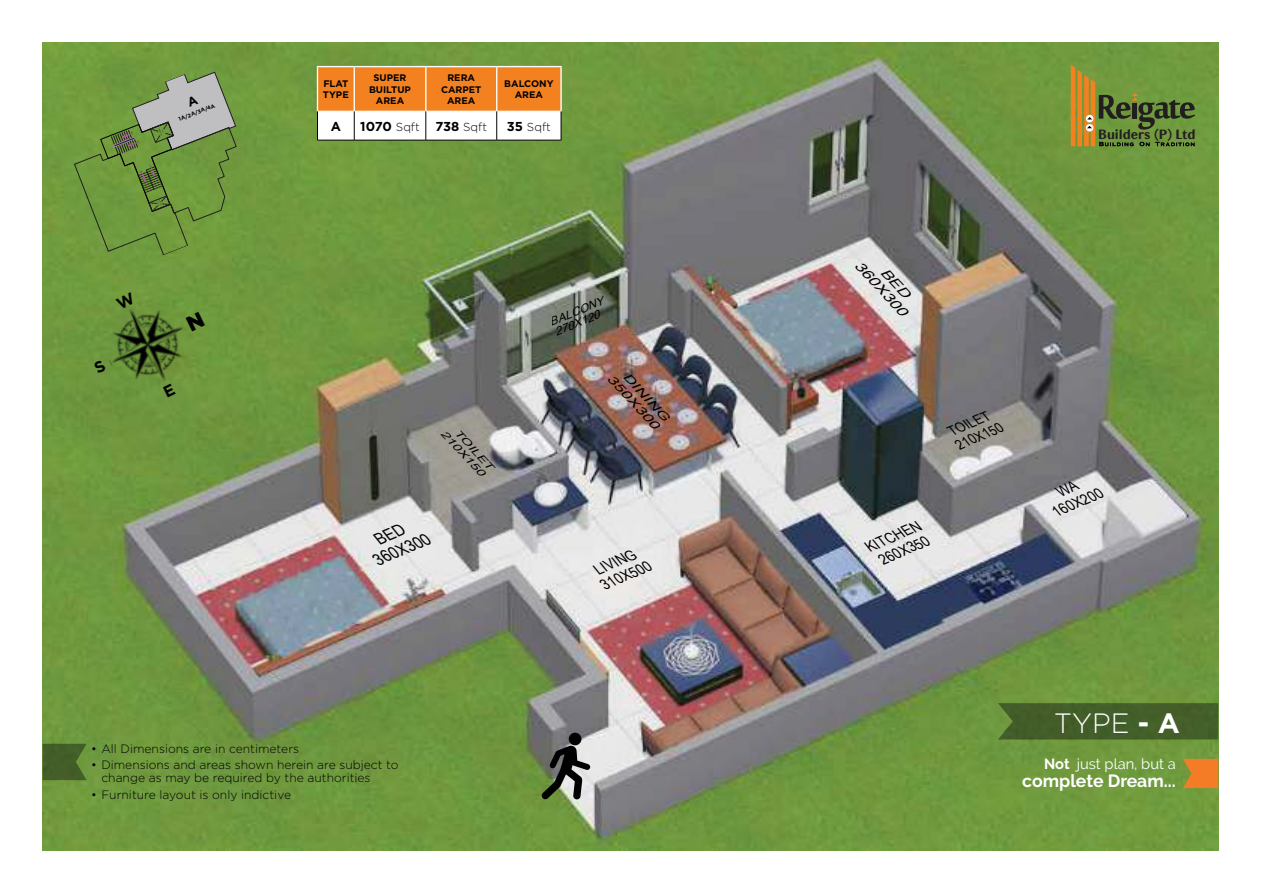
<style>
.page{position:relative;width:1263px;height:893px;background:#fff}
.page>*{position:absolute;margin:0;border:0;box-sizing:border-box;transform-origin:0 0}
.t1{font:300 27.9px "Gotham";color:#fff}
.t2{font:700 17.55px "Raleway";color:#fff}
.t3{font:italic 16.8px/18.6px "Arial Narrow";color:#010102;scale:1.08 1}
.t4{font:italic 15px/16.6px "Arial Narrow";color:#010102;text-align:center;scale:1.08 1}
.t5{font:14.7px "Raleway";color:#fff}
.t6{font:italic 14.1px/15.6px "Arial Narrow";color:#010102;scale:1.08 1}
.t7{font:700 13.05px "Chong Old Style W01";color:#221e1f;scale:1.09 1}
.t8{font:italic 12.9px/14.4px "Arial Narrow";color:#010102;scale:1.63 1}
.t9{font:700 12.9px "Gotham";color:#010102}
.t10{font:300 12.15px/13.2px "Gotham";color:#010102}
.t11{font:300 11.55px "Gotham";color:#010102}
.t12{font:italic 11.4px "Arial Narrow";color:#010102;scale:1.85 1}
.t13{font:italic 11.1px/11.2px "Arial Narrow";color:#010102;scale:1.31 1}
.t14{font:italic 9.75px "Arial Narrow";color:#010102;scale:1.85 1}
.t15{font:700 9.6px/11.4px "Gotham";color:#010102;text-align:center}
.t16{font:700 5.55px "Gotham";color:#010102}
.s1{font-weight:700;font-size:12.9px}
.s2{font-weight:700}
</style>
<div class="page">
<img style="left:43px;top:42px;width:1175px;height:809px">
<div style="left:998px;top:703px;width:220px;height:36px;background:#435e29"></div>
<svg style="left:43px;top:744px;width:44px;height:36px;background:#48652b"></svg>
<svg style="left:541px;top:745px;width:49px;height:55px;background:#6a6f64"></svg>
<div style="left:569px;top:733px;width:12px;height:12px;background:#010102;border-radius:50%"></div>
<img style="left:93px;top:292px;width:108px;height:107px">
<svg style="left:1183px;top:759px;width:35px;height:29px"></svg>
<svg style="left:1071px;top:65px;width:124px;height:81px;background:#778737"></svg>
<hr style="left:317px;top:66px;width:37px;height:1px;background:#fff">
<hr style="left:354px;top:66px;width:72px;height:1px;background:#fff">
<hr style="left:426px;top:66px;width:71px;height:1px;background:#fff">
<hr style="left:497px;top:66px;width:65px;height:1px;background:#fff">
<hr style="left:317px;top:140px;width:37px;height:1px;background:#010102">
<hr style="left:354px;top:140px;width:72px;height:1px;background:#010102">
<hr style="left:426px;top:140px;width:71px;height:1px;background:#010102">
<hr style="left:497px;top:140px;width:64px;height:1px;background:#010102">
<svg style="left:317px;top:67px;width:245px;height:73px"></svg>
<svg style="left:186px;top:312px;width:19px;height:19px"></svg>
<svg style="left:93px;top:359px;width:13px;height:15px"></svg>
<svg style="left:163px;top:384px;width:13px;height:14px"></svg>
<svg style="left:115px;top:292px;width:21px;height:18px"></svg>
<svg style="left:74px;top:71px;width:163px;height:185px;background:#77994e"></svg>
<p class="t16" style="left:178px;top:117px;width:40px;rotate:-21deg">1A/2A/3A/4A</p>
<p class="t15" style="left:323px;top:78px;width:27px;text-align:left">FLAT<br>TYPE</p>
<p class="t15" style="left:369px;top:73px;width:44px">SUPER<br>BUILTUP<br>AREA</p>
<p class="t15" style="left:441px;top:73px;width:42px">RERA<br>CARPET<br>AREA</p>
<p class="t15" style="left:504px;top:78px;width:51px">BALCONY<br>AREA</p>
<p class="t9" style="left:331px;top:120px;width:12px">A</p>
<p class="t11" style="left:360px;top:122px;width:128px"><span class="s1">1070</span> Sqft <span class="s1">738</span> Sqft</p>
<p class="t11" style="left:507px;top:122px;width:45px"><span class="s1">35</span> Sqft</p>
<p class="t14" style="left:460px;top:427px;width:29px;rotate:47deg">TOILET</p>
<p class="t14" style="left:447px;top:428px;width:33px;rotate:47deg">210X150</p>
<h3 class="t3" style="left:365px;top:534px;width:56px;text-indent:9px;rotate:-23deg">BED<br>360X300</h3>
<p class="t13" style="left:548px;top:317px;width:45px;rotate:-23deg">BALCONY<br>270X120</p>
<p class="t12" style="left:630px;top:370px;width:34px;rotate:47deg">DINING</p>
<p class="t12" style="left:614px;top:372px;width:39px;rotate:47deg">350X300</p>
<p class="t4" style="left:593px;top:562px;width:51px;text-align:left;rotate:-23deg">LIVING<br>310X500</p>
<p class="t10" style="left:91px;top:742px;width:210px">• All Dimensions are in centimeters</p>
<p class="t10" style="left:101px;top:759px;width:299px;text-indent:-10px">• Dimensions and areas shown herein are subject to change as may be required by the authorities</p>
<p class="t10" style="left:91px;top:789px;width:202px">• Furniture layout is only indictive</p>
<p class="t7" style="left:1098px;top:129px;width:91px">Builders (P) Ltd</p>
<p class="t8" style="left:873px;top:248px;width:44px;text-indent:23px;rotate:47deg">BED<br>360X300</p>
<p class="t6" style="left:947px;top:424px;width:49px;rotate:-23deg">TOILET<br>210X150</p>
<p class="t4" style="left:865px;top:540px;width:57px;rotate:-23deg">KITCHEN<br>260X350</p>
<p class="t4" style="left:1045px;top:489px;width:51px;rotate:-23deg">WA<br>160X200</p>
<h1 class="t1" style="left:1054px;top:710px;width:127px">TYPE <span class="s2">- A</span></h1>
<p class="t5" style="left:1044px;top:759px;width:133px"><span class="s2">Not</span> just plan, but a</p>
<h2 class="t2" style="left:1022px;top:774px;width:155px">complete Dream...</h2>
</div>
